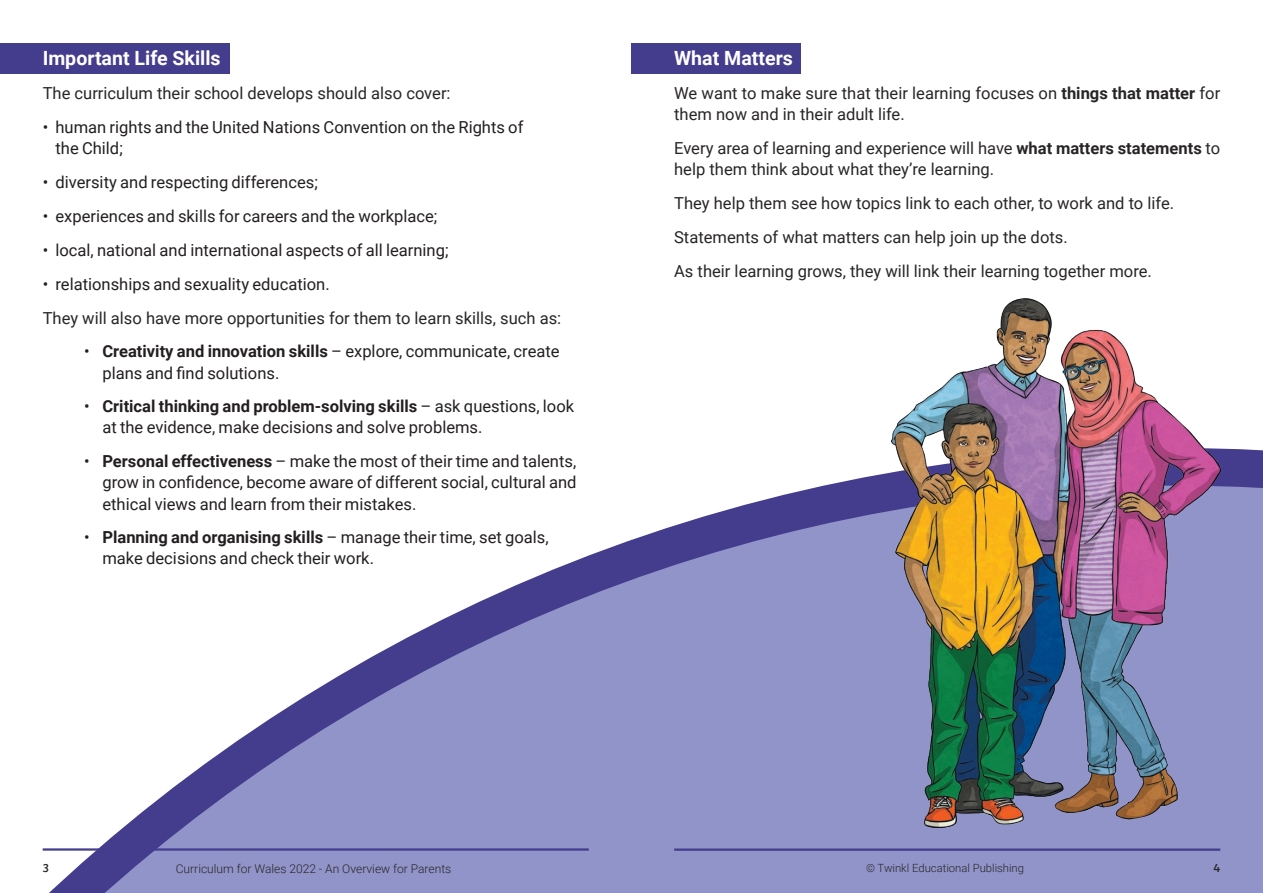
<style>
.page{position:relative;width:1263px;height:893px;background:#fff}
.page>*{position:absolute;margin:0;border:0;box-sizing:border-box;transform-origin:0 0}
.t1{font:700 19.5px "Roboto";color:#fff}
.t2{font:16.5px/21.1px "Roboto";color:#231f20}
.t3{font:16.5px/33.9px "Roboto";color:#282526}
.t4{font:300 12px "Roboto";color:#282526}
.t5{font:600 12px "Twinkl";color:#282526}
.t6{font:300 11.25px "Roboto";color:#282526}
.s1{color:#231f20}
.s2{font-weight:700}
</style>
<div class="page">
<svg style="left:42px;top:540px;width:589px;height:353px"></svg>
<div style="left:0;top:43px;width:229px;height:31px;background:#443c8c"></div>
<hr style="left:43px;top:848px;width:546px;height:3px;background:#443c8c">
<svg style="left:631px;top:448px;width:632px;height:445px;background:#9698c9"></svg>
<div style="left:631px;top:43px;width:170px;height:31px;background:#443c8c"></div>
<img style="left:892px;top:298px;width:328px;height:530px">
<hr style="left:674px;top:848px;width:546px;height:3px;background:#443c8c">
<p class="t1" style="left:43px;top:45px;width:179px">Important Life Skills</p>
<p class="t3" style="left:43px;top:76px;width:409px">The curriculum their school develops should also cover:</p>
<p class="t2" style="left:55px;top:116px;width:469px;text-indent:-13px">• human rights and the United Nations Convention on the Rights of the Child;</p>
<p class="t2" style="left:43px;top:171px;width:277px">• diversity and respecting differences;</p>
<p class="t2" style="left:43px;top:205px;width:396px">• experiences and skills for careers and the workplace;</p>
<p class="t2" style="left:43px;top:239px;width:407px">• local, national and international aspects of all learning;</p>
<p class="t3" style="left:43px;top:266px;width:520px"><span class="s1">• relationships and sexuality education.<br></span>They will also have more opportunities for them to learn skills, such as:</p>
<p class="t2" style="left:102px;top:340px;width:459px;text-indent:-18px">• <span class="s2">Creativity and innovation skills</span> – explore, communicate, create plans and find solutions.</p>
<p class="t2" style="left:102px;top:395px;width:473px;text-indent:-18px">• <span class="s2">Critical thinking and problem-solving skills</span> – ask questions, look at the evidence, make decisions and solve problems.</p>
<p class="t2" style="left:102px;top:450px;width:476px;text-align:justify;text-indent:-18px">• <span class="s2">Personal effectiveness</span> – make the most of their time and talents, grow in confidence, become aware of different social, cultural and ethical views and learn from their mistakes.</p>
<p class="t2" style="left:102px;top:526px;width:448px;text-indent:-18px">• <span class="s2">Planning and organising skills</span> – manage their time, set goals, make decisions and check their work.</p>
<p class="t1" style="left:674px;top:45px;width:120px">What Matters</p>
<p class="t3" style="left:674px;top:82px;width:548px;line-height:21.1px">We want to make sure that their learning focuses on <span class="s2">things that matter</span> for them now and in their adult life.</p>
<p class="t3" style="left:674px;top:137px;width:548px;line-height:21.1px">Every area of learning and experience will have <span class="s2">what matters statements</span> to help them think about what they’re learning.</p>
<p class="t3" style="left:674px;top:186px;width:502px">They help them see how topics link to each other, to work and to life.<br>Statements of what matters can help join up the dots.<br>As their learning grows, they will link their learning together more.</p>
<p class="t5" style="left:43px;top:859px;width:8px">3</p>
<p class="t4" style="left:176px;top:860px;width:277px">Curriculum for Wales 2022 - An Overview for Parents</p>
<p class="t6" style="left:866px;top:860px;width:160px">© Twinkl Educational Publishing</p>
<p class="t5" style="left:1213px;top:859px;width:8px">4</p>
</div>
